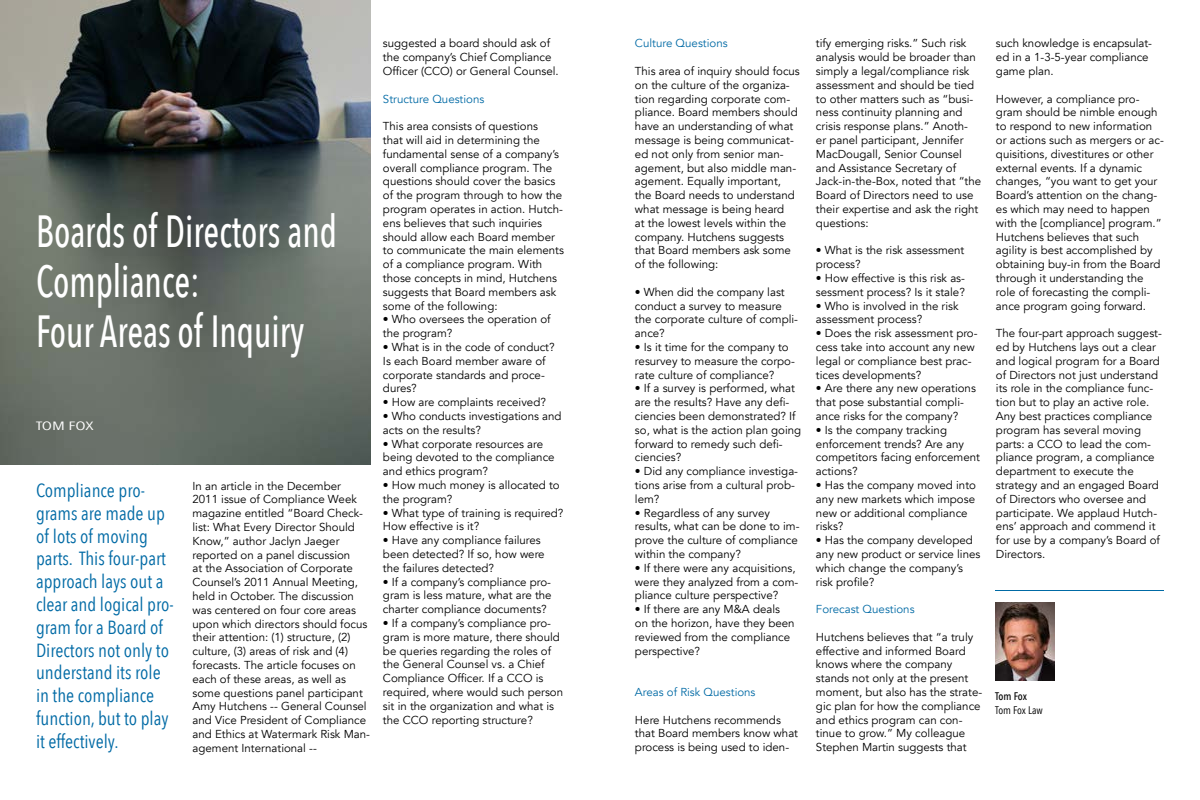
<style>
.page{position:relative;width:1200px;height:800px;background:#fff}
.page>*{position:absolute;margin:0;border:0;box-sizing:border-box;transform-origin:0 0}
.t1{font:500 45px/50px "Avenir Next Condensed";color:#fff;scale:.8 1}
.t2{font:19px/22.8px "Avenir Next Condensed";color:#006aa5}
.t3{font:12px "Avenir Next Condensed";letter-spacing:-.005em;color:#fff;scale:1.5 1}
.t4{font:11.5px/13.8px "Avenir";color:#000}
.t5{font:11.5px "Avenir";color:#006aa5}
.t6{font:11px "Avenir Next Condensed";letter-spacing:-.005em;color:#000}
.t7{font:500 11px "Avenir Next Condensed";letter-spacing:-.015em;color:#000}
</style>
<div class="page">
<img style="left:0;top:0;width:371px;height:464px">
<img style="left:995px;top:602px;width:60px;height:78px">
<hr style="left:995px;top:590px;width:169px;height:1px;background:#006aa5">
<h1 class="t1" style="left:36px;top:206px;width:378px">Boards of Directors and<br>Compliance:<br>Four Areas of Inquiry</h1>
<p class="t3" style="left:36px;top:415px;width:40px">TOM FOX</p>
<h2 class="t2" style="left:36px;top:478px;width:139px">Compliance pro&shy;grams are made up of lots of moving parts. This four-part approach lays out a clear and logical pro&shy;gram for a Board of<br>Directors not only to understand its role in the compliance function, but to play it effectively.</h2>
<p class="t4" style="left:192px;top:479px;width:179px">In an article in the December<br>2011 issue of Compliance Week magazine entitled “Board Check&shy;list: What Every Director Should<br>Know,” author Jaclyn Jaeger reported on a panel discussion<br>at the Association of Corporate<br>Counsel’s 2011 Annual Meeting, held in October. The discussion was centered on four core areas upon which directors should focus their attention: (1) structure, (2) culture, (3) areas of risk and (4) forecasts. The article focuses on each of these areas, as well as some questions panel participant<br>Amy Hutchens -- General Counsel and Vice President of Compliance and Ethics at Watermark Risk Man&shy;agement International --</p>
<p class="t4" style="left:383px;top:37px;width:177px">suggested a board should ask of the company’s Chief Compliance<br>Officer (CCO) or General Counsel.</p>
<p class="t5" style="left:383px;top:92px;width:103px">Structure Questions</p>
<p class="t4" style="left:383px;top:120px;width:182px">This area consists of questions<br>that will aid in determining the fundamental sense of a company’s overall compliance program. The questions should cover the basics of the program through to how the program operates in action. Hutch&shy;ens believes that such inquiries should allow each Board member to communicate the main elements of a compliance program. With those concepts in mind, Hutchens suggests that Board members ask some of the following:</p>
<p class="t4" style="left:383px;top:313px;width:169px">• Who oversees the operation of the program?</p>
<p class="t4" style="left:383px;top:340px;width:173px">• What is in the code of conduct?<br>Is each Board member aware of corporate standards and proce&shy;dures?</p>
<p class="t4" style="left:383px;top:396px;width:164px">• How are complaints received?</p>
<p class="t4" style="left:383px;top:409px;width:180px">• Who conducts investigations and acts on the results?</p>
<p class="t4" style="left:383px;top:437px;width:173px">• What corporate resources are being devoted to the compliance and ethics program?</p>
<p class="t4" style="left:383px;top:478px;width:178px">• How much money is allocated to the program?</p>
<p class="t4" style="left:383px;top:506px;width:182px">• What type of training is required?<br>How effective is it?</p>
<p class="t4" style="left:383px;top:534px;width:163px">• Have any compliance failures been detected? If so, how were the failures detected?</p>
<p class="t4" style="left:383px;top:575px;width:170px;text-align:justify">• If a company’s compliance pro&shy;gram is less mature, what are the charter compliance documents?</p>
<p class="t4" style="left:383px;top:616px;width:182px">• If a company’s compliance pro&shy;gram is more mature, there should be queries regarding the roles of the General Counsel vs. a Chief<br>Compliance Officer. If a CCO is required, where would such person sit in the organization and what is the CCO reporting structure?</p>
<p class="t5" style="left:635px;top:37px;width:94px">Culture Questions</p>
<p class="t4" style="left:635px;top:64px;width:166px">This area of inquiry should focus on the culture of the organiza&shy;tion regarding corporate com&shy;pliance. Board members should have an understanding of what message is being communicat&shy;ed not only from senior man&shy;agement, but also middle man&shy;agement. Equally important, the Board needs to understand what message is being heard<br>at the lowest levels within the company. Hutchens suggests that Board members ask some of the following:</p>
<p class="t4" style="left:635px;top:285px;width:165px">• When did the company last conduct a survey to measure the corporate culture of compli&shy;ance?</p>
<p class="t4" style="left:635px;top:340px;width:161px">• Is it time for the company to resurvey to measure the corpo&shy;rate culture of compliance?</p>
<p class="t4" style="left:635px;top:382px;width:168px">• If a survey is performed, what are the results? Have any defi&shy;ciencies been demonstrated? If so, what is the action plan going forward to remedy such defi&shy;ciencies?</p>
<p class="t4" style="left:635px;top:465px;width:165px">• Did any compliance investiga&shy;tions arise from a cultural prob&shy;lem?</p>
<p class="t4" style="left:635px;top:506px;width:166px">• Regardless of any survey results, what can be done to im&shy;prove the culture of compliance within the company?</p>
<p class="t4" style="left:635px;top:561px;width:165px">• If there were any acquisitions, were they analyzed from a com&shy;pliance culture perspective?</p>
<p class="t4" style="left:635px;top:603px;width:161px">• If there are any M&amp;A deals on the horizon, have they been reviewed from the compliance perspective?</p>
<p class="t5" style="left:635px;top:685px;width:122px">Areas of Risk Questions</p>
<p class="t4" style="left:635px;top:713px;width:165px">Here Hutchens recommends that Board members know what process is being used to iden-</p>
<p class="t4" style="left:816px;top:37px;width:167px">tify emerging risks.” Such risk analysis would be broader than simply a legal/compliance risk assessment and should be tied to other matters such as “busi&shy;ness continuity planning and crisis response plans.” Anoth-<br>er panel participant, Jennifer<br>MacDougall, Senior Counsel and Assistance Secretary of<br>Jack-in-the-Box, noted that “the<br>Board of Directors need to use their expertise and ask the right questions:</p>
<p class="t4" style="left:816px;top:244px;width:150px">• What is the risk assessment process?</p>
<p class="t4" style="left:816px;top:271px;width:151px">• How effective is this risk as&shy;sessment process? Is it stale?</p>
<p class="t4" style="left:816px;top:299px;width:144px">• Who is involved in the risk assessment process?</p>
<p class="t4" style="left:816px;top:327px;width:163px">• Does the risk assessment pro&shy;cess take into account any new legal or compliance best prac&shy;tices developments?</p>
<p class="t4" style="left:816px;top:382px;width:161px">• Are there any new operations that pose substantial compli&shy;ance risks for the company?</p>
<p class="t4" style="left:816px;top:423px;width:165px">• Is the company tracking enforcement trends? Are any competitors facing enforcement actions?</p>
<p class="t4" style="left:816px;top:478px;width:161px">• Has the company moved into any new markets which impose new or additional compliance risks?</p>
<p class="t4" style="left:816px;top:534px;width:166px">• Has the company developed any new product or service lines which change the company’s risk profile?</p>
<p class="t5" style="left:816px;top:602px;width:100px">Forecast Questions</p>
<p class="t4" style="left:816px;top:630px;width:168px">Hutchens believes that “a truly effective and informed Board knows where the company stands not only at the present moment, but also has the strate&shy;gic plan for how the compliance and ethics program can con&shy;tinue to grow.” My colleague<br>Stephen Martin suggests that</p>
<p class="t4" style="left:996px;top:37px;width:158px">such knowledge is encapsulat&shy;ed in a 1-3-5-year compliance game plan.</p>
<p class="t4" style="left:996px;top:92px;width:170px">However, a compliance pro&shy;gram should be nimble enough to respond to new information or actions such as mergers or ac&shy;quisitions, divestitures or other external events. If a dynamic changes, “you want to get your<br>Board’s attention on the chang&shy;es which may need to happen with the [compliance] program.”<br>Hutchens believes that such agility is best accomplished by obtaining buy-in from the Board through it understanding the role of forecasting the compli&shy;ance program going forward.</p>
<p class="t4" style="left:996px;top:327px;width:167px">The four-part approach suggest&shy;ed by Hutchens lays out a clear and logical program for a Board of Directors not just understand its role in the compliance func&shy;tion but to play an active role.<br>Any best practices compliance program has several moving parts: a CCO to lead the com&shy;pliance program, a compliance department to execute the strategy and an engaged Board of Directors who oversee and participate. We applaud Hutch&shy;ens’ approach and commend it for use by a company’s Board of<br>Directors.</p>
<p class="t7" style="left:995px;top:690px;width:34px">Tom Fox</p>
<p class="t6" style="left:995px;top:700px;width:49px">Tom Fox Law</p>
</div>
